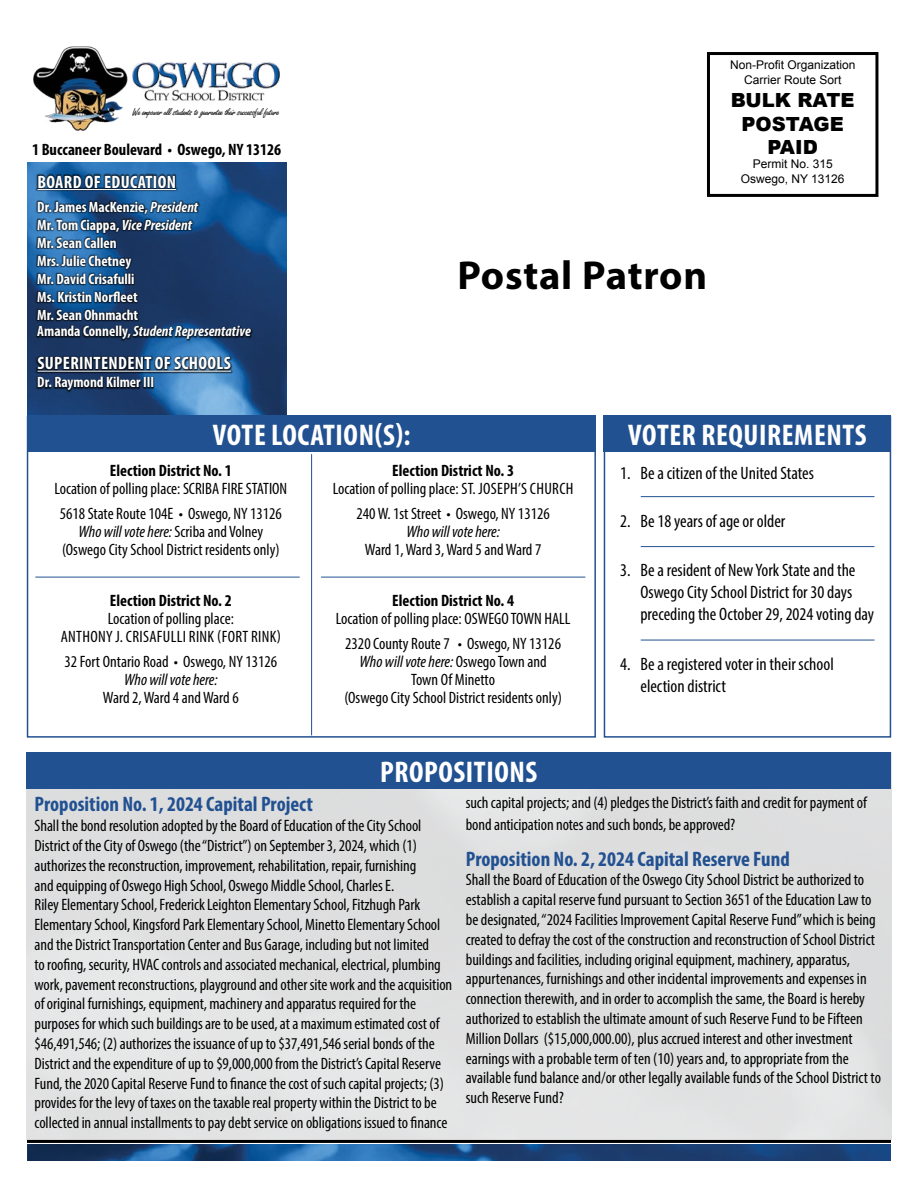
<style>
.page{position:relative;width:918px;height:1188px;background:#fff}
.page>*{position:absolute;margin:0;border:0;box-sizing:border-box;transform-origin:0 0}
.t1{font:700 40.5px "Myriad Pro";letter-spacing:.02em;color:#000}
.t2{font:700 condensed 30px "Myriad Pro";letter-spacing:.02em;color:#fff}
.t3{font:700 condensed 21px "Myriad Pro";color:#225191}
.t4{font:900 19.5px/23.4px "Arial";color:#000;text-align:center}
.t5{font:condensed 18px/22px "Myriad Pro";color:#000}
.t6{font:700 condensed 18px "Myriad Pro";letter-spacing:.02em;color:#fff}
.t7{font:condensed 16.5px/19.8px "Myriad Pro";letter-spacing:-.005em;color:#000;text-align:center}
.t8{font:700 condensed 16.5px "Myriad Pro";color:#000}
.t9{font:condensed 16.5px/18px "Myriad Pro";letter-spacing:.02em;color:#000;text-align:center}
.t10{font:italic condensed 16.5px "Myriad Pro";color:#000}
.t11{font:700 condensed 15px/18px "Myriad Pro";color:#fff}
.t12{font:italic 700 condensed 15px "Myriad Pro";color:#fff}
.t13{font:12px/14.4px "Arial";color:#000;text-align:center}
.t14{font:11.1px "Freestyle Script Plain";color:#000}
.s1{font-style:italic}
.s2{font-style:normal}
</style>
<div class="page">
<img style="left:27px;top:162px;width:259px;height:254px">
<div style="left:35px;top:173px;width:218px;height:220px;background:#000;opacity:.75"></div>
<hr style="left:38px;top:189px;width:138px;height:1px;background:#fff">
<hr style="left:38px;top:371px;width:193px;height:1px;background:#fff">
<div style="left:707px;top:52px;width:171px;height:145px;border:3px solid #000"></div>
<img style="left:33px;top:46px;width:247px;height:85px">
<img style="left:27px;top:1144px;width:864px;height:17px">
<hr style="left:27px;top:1140px;width:864px;height:3px;background:#000">
<div style="left:604px;top:417px;width:287px;height:321px;border:2px solid #225191"></div>
<div style="left:27px;top:416px;width:569px;height:36px;background:#225191"></div>
<div style="left:604px;top:416px;width:287px;height:36px;background:#225191"></div>
<div style="left:26px;top:753px;width:865px;height:36px;background:#225191"></div>
<hr style="left:311px;top:454px;width:1px;height:281px;background:#225191">
<hr style="left:35px;top:577px;width:265px;height:1px;background:#225191">
<hr style="left:321px;top:577px;width:264px;height:1px;background:#225191">
<hr style="left:641px;top:496px;width:233px;height:1px;background:#225191">
<hr style="left:641px;top:546px;width:233px;height:1px;background:#225191">
<hr style="left:641px;top:640px;width:233px;height:1px;background:#225191">
<p class="t14" style="left:133px;top:106px;width:148px">We empower all students to guarantee their successful future</p>
<p class="t8" style="left:32px;top:139px;width:251px">1 Buccaneer Boulevard • Oswego, NY 13126</p>
<p class="t6" style="left:38px;top:171px;width:140px">BOARD OF EDUCATION</p>
<p class="t11" style="left:37px;top:198px;width:162px">Dr. James MacKenzie, <span class="s1">President<br></span>Mr. Tom Ciappa, <span class="s1">Vice President<br></span>Mr. Sean Callen<br>Mrs. Julie Chetney<br>Mr. David Crisafulli<br>Ms. Kristin Norfleet<br>Mr. Sean Ohnmacht</p>
<p class="t12" style="left:37px;top:322px;width:215px"><span class="s2">Amanda Connelly,</span> Student Representative</p>
<p class="t6" style="left:38px;top:352px;width:195px">SUPERINTENDENT OF SCHOOLS</p>
<p class="t11" style="left:37px;top:373px;width:118px">Dr. Raymond Kilmer III</p>
<p class="t13" style="left:730px;top:58px;width:127px">Non-Profit Organization<br>Carrier Route Sort</p>
<p class="t4" style="left:731px;top:88px;width:125px">BULK RATE<br>POSTAGE<br>PAID</p>
<p class="t13" style="left:741px;top:157px;width:105px">Permit No. 315<br>Oswego, NY 13126</p>
<h1 class="t1" style="left:457px;top:249px;width:251px">Postal Patron</h1>
<h2 class="t2" style="left:213px;top:416px;width:199px">VOTE LOCATION(S):</h2>
<h2 class="t2" style="left:628px;top:416px;width:240px">VOTER REQUIREMENTS</h2>
<p class="t8" style="left:110px;top:460px;width:123px">Election District No. 1</p>
<p class="t7" style="left:54px;top:476px;width:234px;line-height:24.8px">Location of polling place: SCRIBA FIRE STATION<br>5618 State Route 104E • Oswego, NY 13126</p>
<p class="t7" style="left:62px;top:522px;width:219px;line-height:18px"><span class="s1">Who will vote here:</span> Scriba and Volney (Oswego City School District residents only)</p>
<p class="t8" style="left:110px;top:591px;width:123px">Election District No. 2</p>
<p class="t9" style="left:61px;top:610px;width:222px">Location of polling place:<br>ANTHONY J. CRISAFULLI RINK (FORT RINK)</p>
<p class="t7" style="left:64px;top:652px;width:214px">32 Fort Ontario Road • Oswego, NY 13126</p>
<p class="t10" style="left:124px;top:670px;width:95px">Who will vote here:</p>
<p class="t7" style="left:103px;top:688px;width:137px">Ward 2, Ward 4 and Ward 6</p>
<p class="t8" style="left:392px;top:460px;width:123px">Election District No. 3</p>
<p class="t7" style="left:333px;top:476px;width:242px;line-height:24.8px">Location of polling place: ST. JOSEPH’S CHURCH<br>240 W. 1st Street • Oswego, NY 13126</p>
<p class="t10" style="left:406px;top:521px;width:95px">Who will vote here:</p>
<p class="t7" style="left:365px;top:539px;width:178px">Ward 1, Ward 3, Ward 5 and Ward 7</p>
<p class="t8" style="left:392px;top:591px;width:123px">Election District No. 4</p>
<p class="t7" style="left:336px;top:606px;width:236px;line-height:24.8px">Location of polling place: OSWEGO TOWN HALL<br>2320 County Route 7 • Oswego, NY 13126</p>
<p class="t7" style="left:344px;top:653px;width:219px;line-height:18px"><span class="s1">Who will vote here:</span> Oswego Town and<br>Town Of Minetto<br>(Oswego City School District residents only)</p>
<h2 class="t2" style="left:380px;top:753px;width:159px">PROPOSITIONS</h2>
<p class="t5" style="left:620px;top:462px;width:195px">1. Be a citizen of the United States</p>
<p class="t5" style="left:620px;top:510px;width:167px">2. Be 18 years of age or older</p>
<p class="t5" style="left:640px;top:559px;width:235px;text-indent:-20px">3. Be a resident of New York State and the<br>Oswego City School District for 30 days preceding the October 29, 2024 voting day</p>
<p class="t5" style="left:640px;top:652px;width:195px;line-height:22.5px;text-indent:-20px">4. Be a registered voter in their school election district</p>
<p class="t3" style="left:35px;top:791px;width:280px">Proposition No. 1, 2024 Capital Project</p>
<p class="t7" style="left:35px;top:816px;width:419px;text-align:left">Shall the bond resolution adopted by the Board of Education of the City School District of the City of Oswego (the “District”) on September 3, 2024, which (1) authorizes the reconstruction, improvement, rehabilitation, repair, furnishing<br>and equipping of Oswego High School, Oswego Middle School, Charles E.<br>Riley Elementary School, Frederick Leighton Elementary School, Fitzhugh Park Elementary School, Kingsford Park Elementary School, Minetto Elementary School and the District Transportation Center and Bus Garage, including but not limited<br>to roofing, security, HVAC controls and associated mechanical, electrical, plumbing work, pavement reconstructions, playground and other site work and the acquisition of original furnishings, equipment, machinery and apparatus required for the purposes for which such buildings are to be used, at a maximum estimated cost of $46,491,546; (2) authorizes the issuance of up to $37,491,546 serial bonds of the District and the expenditure of up to $9,000,000 from the District’s Capital Reserve Fund, the 2020 Capital Reserve Fund to finance the cost of such capital projects; (3) provides for the levy of taxes on the taxable real property within the District to be collected in annual installments to pay debt service on obligations issued to finance</p>
<p class="t7" style="left:466px;top:792px;width:403px;line-height:21.6px;text-align:left">such capital projects; and (4) pledges the District’s faith and credit for payment of bond anticipation notes and such bonds, be approved?</p>
<p class="t3" style="left:466px;top:846px;width:326px">Proposition No. 2, 2024 Capital Reserve Fund</p>
<p class="t7" style="left:466px;top:870px;width:417px;text-align:left">Shall the Board of Education of the Oswego City School District be authorized to establish a capital reserve fund pursuant to Section 3651 of the Education Law to be designated, “2024 Facilities Improvement Capital Reserve Fund” which is being created to defray the cost of the construction and reconstruction of School District buildings and facilities, including original equipment, machinery, apparatus, appurtenances, furnishings and other incidental improvements and expenses in connection therewith, and in order to accomplish the same, the Board is hereby authorized to establish the ultimate amount of such Reserve Fund to be Fifteen Million Dollars ($15,000,000.00), plus accrued interest and other investment earnings with a probable term of ten (10) years and, to appropriate from the available fund balance and/or other legally available funds of the School District to such Reserve Fund?</p>
</div>
